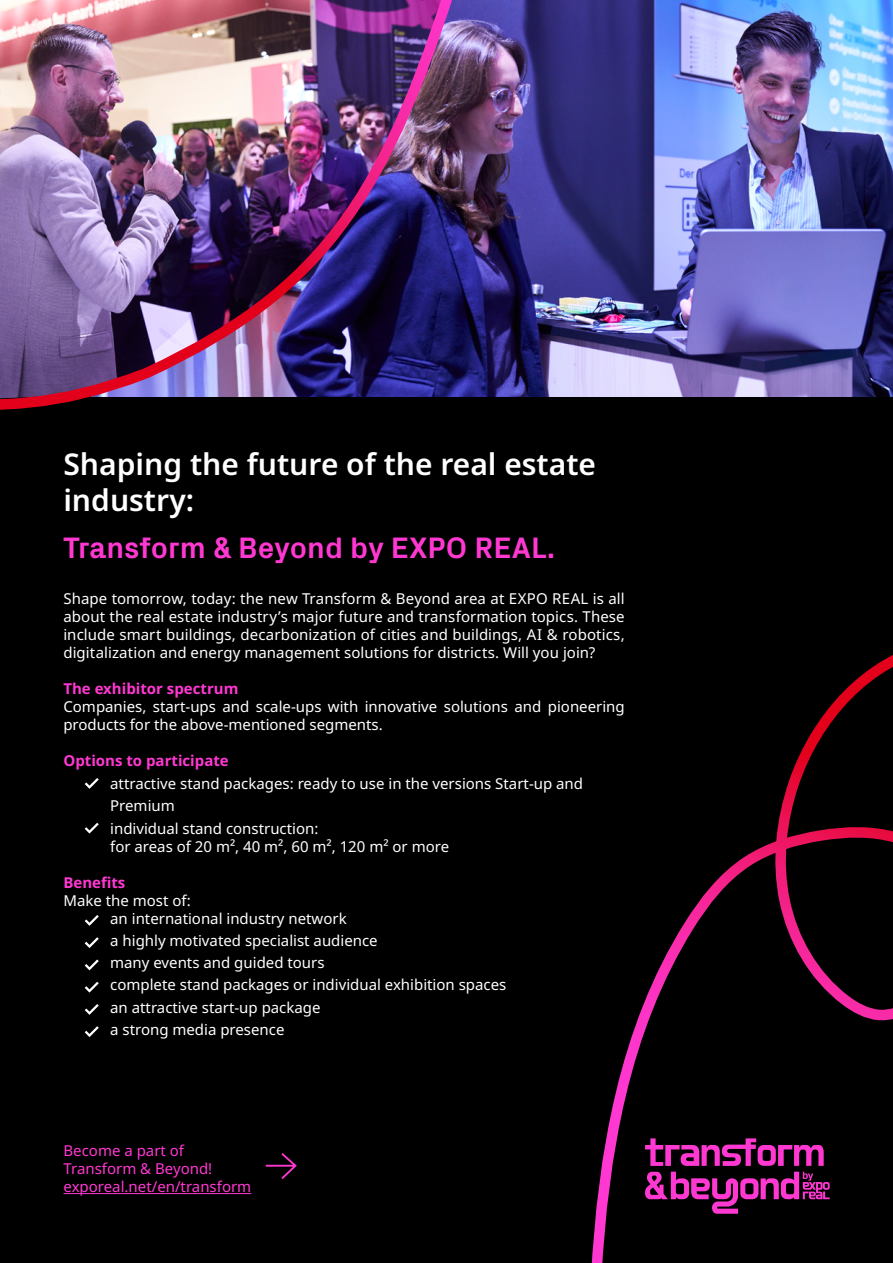
<style>
.page{position:relative;width:893px;height:1263px;background:#000}
.page>*{position:absolute;margin:0;border:0;box-sizing:border-box;transform-origin:0 0}
.t1{font:600 30px/36px "Noto Sans";color:#fff}
.t2{font:700 30px "Px Grotesk";color:#ff38d2}
.t3{font:15px/18px "Noto Sans";color:#fff}
.t4{font:15px/18px "Noto Sans";color:#ff38d2}
.t5{font:700 15px "Noto Sans";color:#ff38d2}
</style>
<div class="page">
<svg style="left:591px;top:655px;width:302px;height:608px"></svg>
<img style="left:494px;top:0;width:399px;height:396px">
<hr style="left:64px;top:1193px;width:187px;height:1px;background:#ff38d2">
<svg style="left:85px;top:778px;width:14px;height:11px"></svg>
<svg style="left:85px;top:823px;width:14px;height:10px"></svg>
<svg style="left:85px;top:915px;width:14px;height:11px"></svg>
<svg style="left:85px;top:937px;width:14px;height:11px"></svg>
<svg style="left:85px;top:959px;width:14px;height:11px"></svg>
<svg style="left:85px;top:982px;width:14px;height:10px"></svg>
<svg style="left:85px;top:1004px;width:14px;height:11px"></svg>
<svg style="left:85px;top:1026px;width:14px;height:11px"></svg>
<svg style="left:265px;top:1153px;width:32px;height:26px"></svg>
<img style="left:0;top:0;width:494px;height:410px">
<svg style="left:645px;top:1138px;width:179px;height:28px"></svg>
<svg style="left:645px;top:1172px;width:185px;height:42px"></svg>
<h1 class="t1" style="left:63px;top:447px;width:534px">Shaping the future of the real estate industry:</h1>
<h1 class="t2" style="left:63px;top:527px;width:494px">Transform &amp; Beyond by EXPO REAL.</h1>
<p class="t3" style="left:63px;top:590px;width:563px;text-align:justify">Shape tomorrow, today: the new Transform &amp; Beyond area at EXPO REAL is all about the real estate industry’s major future and transformation topics. These include smart buildings, decarbonization of cities and buildings, AI &amp; robotics, digitalization and energy management solutions for districts. Will you join?</p>
<p class="t5" style="left:63px;top:680px;width:176px">The exhibitor spectrum</p>
<p class="t3" style="left:63px;top:698px;width:563px">Companies, start-ups and scale-ups with innovative solutions and pioneering products for the above-mentioned segments.</p>
<p class="t5" style="left:63px;top:752px;width:167px">Options to participate</p>
<p class="t3" style="left:110px;top:772px;width:474px;line-height:22.4px">attractive stand packages: ready to use in the versions Start-up and<br>Premium<br>individual stand construction:</p>
<p class="t3" style="left:110px;top:837px;width:340px">for areas of 20 m², 40 m², 60 m², 120 m² or more</p>
<p class="t5" style="left:63px;top:874px;width:64px">Benefits</p>
<p class="t3" style="left:110px;top:891px;width:238px;text-indent:-47px">Make the most of:<br>an international industry network</p>
<p class="t3" style="left:110px;top:929px;width:398px;line-height:22.2px">a highly motivated specialist audience<br>many events and guided tours<br>complete stand packages or individual exhibition spaces an attractive start-up package<br>a strong media presence</p>
<p class="t4" style="left:64px;top:1142px;width:189px">Become a part of<br>Transform &amp; Beyond! exporeal.net/en/transform</p>
</div>
